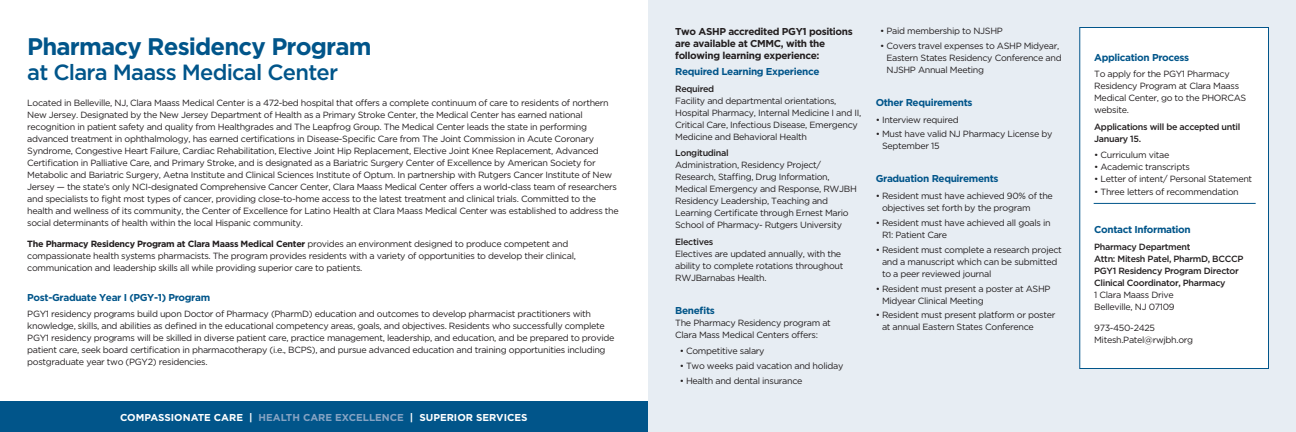
<style>
.page{position:relative;width:1296px;height:432px;background:#fff}
.page>*{position:absolute;margin:0;border:0;box-sizing:border-box;transform-origin:0 0}
.t1{font:700 24px "Gotham";letter-spacing:-.035em;color:#01558a}
.t2{font:500 22px "Gotham";letter-spacing:-.035em;color:#01558a}
.t3{font:700 10px "Gotham";letter-spacing:-.035em;color:#01558a}
.t4{font:700 10px/12px "Gotham";letter-spacing:-.035em;color:#231f20}
.t5{font:700 10px "Gotham";color:#fff}
.t6{font:700 10px "Gotham";letter-spacing:-.035em;color:#015588}
.t7{font:9px/12px "Gotham";letter-spacing:-.035em;color:#231f20}
.t8{font:500 9px/12px "Gotham";letter-spacing:-.035em;color:#231f20}
.s1{font-weight:700}
.s2{color:#86a3c3}
</style>
<div class="page">
<div style="left:0;top:401px;width:648px;height:31px;background:#01558a"></div>
<div style="left:648px;top:0;width:648px;height:432px;background:#e7edf3"></div>
<div style="left:1079px;top:27px;width:190px;height:342px;background:#fff;border:1px solid #01558a"></div>
<hr style="left:1094px;top:203px;width:162px;height:1px;background:#01558a">
<h1 class="t1" style="left:27px;top:31px;width:346px">Pharmacy Residency Program</h1>
<h2 class="t2" style="left:27px;top:58px;width:312px">at Clara Maass Medical Center</h2>
<p class="t7" style="left:27px;top:96px;width:593px">Located in Belleville, NJ, Clara Maass Medical Center is a 472-bed hospital that offers a complete continuum of care to residents of northern New Jersey. Designated by the New Jersey Department of Health as a Primary Stroke Center, the Medical Center has earned national recognition in patient safety and quality from Healthgrades and The Leapfrog Group. The Medical Center leads the state in performing advanced treatment in ophthalmology, has earned certifications in Disease-Specific Care from The Joint Commission in Acute Coronary Syndrome, Congestive Heart Failure, Cardiac Rehabilitation, Elective Joint Hip Replacement, Elective Joint Knee Replacement, Advanced Certification in Palliative Care, and Primary Stroke, and is designated as a Bariatric Surgery Center of Excellence by American Society for Metabolic and Bariatric Surgery, Aetna Institute and Clinical Sciences Institute of Optum. In partnership with Rutgers Cancer Institute of New Jersey — the state’s only NCI-designated Comprehensive Cancer Center, Clara Maass Medical Center offers a world-class team of researchers and specialists to fight most types of cancer, providing close-to-home access to the latest treatment and clinical trials. Committed to the health and wellness of its community, the Center of Excellence for Latino Health at Clara Maass Medical Center was established to address the social determinants of health within the local Hispanic community.</p>
<p class="t7" style="left:27px;top:237px;width:550px"><span class="s1">The Pharmacy Residency Program at Clara Maass Medical Center</span> provides an environment designed to produce competent and compassionate health systems pharmacists. The program provides residents with a variety of opportunities to develop their clinical, communication and leadership skills all while providing superior care to patients.</p>
<p class="t3" style="left:27px;top:291px;width:184px">Post-Graduate Year I (PGY-1) Program</p>
<p class="t7" style="left:27px;top:308px;width:589px">PGY1 residency programs build upon Doctor of Pharmacy (PharmD) education and outcomes to develop pharmacist practitioners with knowledge, skills, and abilities as defined in the educational competency areas, goals, and objectives. Residents who successfully complete PGY1 residency programs will be skilled in diverse patient care, practice management, leadership, and education, and be prepared to provide patient care, seek board certification in pharmacotherapy (i.e., BCPS), and pursue advanced education and training opportunities including postgraduate year two (PGY2) residencies.</p>
<p class="t5" style="left:120px;top:411px;width:409px">COMPASSIONATE CARE | <span class="s2">HEALTH CARE EXCELLENCE</span> | SUPERIOR SERVICES</p>
<p class="t4" style="left:675px;top:25px;width:179px">Two ASHP accredited PGY1 positions are available at CMMC, with the following learning experience:</p>
<p class="t3" style="left:675px;top:65px;width:146px">Required Learning Experience</p>
<p class="t8" style="left:675px;top:83px;width:41px">Required</p>
<p class="t7" style="left:675px;top:95px;width:188px">Facility and departmental orientations, Hospital Pharmacy, Internal Medicine I and II, Critical Care, Infectious Disease, Emergency Medicine and Behavioral Health</p>
<p class="t8" style="left:675px;top:147px;width:55px">Longitudinal</p>
<p class="t7" style="left:675px;top:159px;width:183px">Administration, Residency Project/ Research, Staffing, Drug Information, Medical Emergency and Response, RWJBH Residency Leadership, Teaching and Learning Certificate through Ernest Mario School of Pharmacy- Rutgers University</p>
<p class="t8" style="left:675px;top:236px;width:40px">Electives</p>
<p class="t7" style="left:675px;top:248px;width:170px">Electives are updated annually, with the ability to complete rotations throughout<br>RWJBarnabas Health.</p>
<p class="t6" style="left:675px;top:304px;width:41px">Benefits</p>
<p class="t7" style="left:675px;top:317px;width:157px">The Pharmacy Residency program at<br>Clara Mass Medical Centers offers:</p>
<p class="t7" style="left:680px;top:345px;width:86px">• Competitive salary</p>
<p class="t7" style="left:680px;top:360px;width:165px">• Two weeks paid vacation and holiday</p>
<p class="t7" style="left:680px;top:375px;width:124px">• Health and dental insurance</p>
<p class="t7" style="left:880px;top:25px;width:124px">• Paid membership to NJSHP</p>
<p class="t7" style="left:887px;top:40px;width:177px;text-indent:-6px">• Covers travel expenses to ASHP Midyear,<br>Eastern States Residency Conference and<br>NJSHP Annual Meeting</p>
<p class="t3" style="left:876px;top:96px;width:98px">Other Requirements</p>
<p class="t7" style="left:876px;top:113px;width:85px">• Interview required</p>
<p class="t7" style="left:882px;top:128px;width:172px;text-indent:-6px">• Must have valid NJ Pharmacy License by<br>September 15</p>
<p class="t3" style="left:876px;top:172px;width:124px">Graduation Requirements</p>
<p class="t7" style="left:882px;top:190px;width:172px;text-indent:-6px">• Resident must have achieved 90% of the objectives set forth by the program</p>
<p class="t7" style="left:882px;top:216px;width:170px;text-indent:-6px">• Resident must have achieved all goals in<br>R1: Patient Care</p>
<p class="t7" style="left:882px;top:243px;width:181px;text-indent:-6px">• Resident must complete a research project and a manuscript which can be submitted to a peer reviewed journal</p>
<p class="t7" style="left:882px;top:282px;width:170px;text-indent:-6px">• Resident must present a poster at ASHP<br>Midyear Clinical Meeting</p>
<p class="t7" style="left:882px;top:309px;width:175px;text-indent:-6px">• Resident must present platform or poster at annual Eastern States Conference</p>
<p class="t3" style="left:1094px;top:51px;width:97px">Application Process</p>
<p class="t7" style="left:1094px;top:68px;width:154px">To apply for the PGY1 Pharmacy<br>Residency Program at Clara Maass<br>Medical Center, go to the PHORCAS website.</p>
<p class="t8" style="left:1094px;top:121px;width:148px">Applications will be accepted until<br>January 15.</p>
<p class="t7" style="left:1094px;top:149px;width:77px">• Curriculum vitae</p>
<p class="t7" style="left:1094px;top:161px;width:97px">• Academic transcripts</p>
<p class="t7" style="left:1094px;top:173px;width:160px">• Letter of intent/ Personal Statement</p>
<p class="t7" style="left:1094px;top:186px;width:146px">• Three letters of recommendation</p>
<p class="t3" style="left:1094px;top:223px;width:98px">Contact Information</p>
<p class="t8" style="left:1094px;top:241px;width:151px">Pharmacy Department<br>Attn: Mitesh Patel, PharmD, BCCCP<br>PGY1 Residency Program Director<br>Clinical Coordinator, Pharmacy</p>
<p class="t7" style="left:1094px;top:289px;width:82px">1 Clara Maass Drive<br>Belleville, NJ 07109</p>
<p class="t7" style="left:1094px;top:322px;width:101px">973-450-2425<br>Mitesh.Patel@rwjbh.org</p>
</div>
